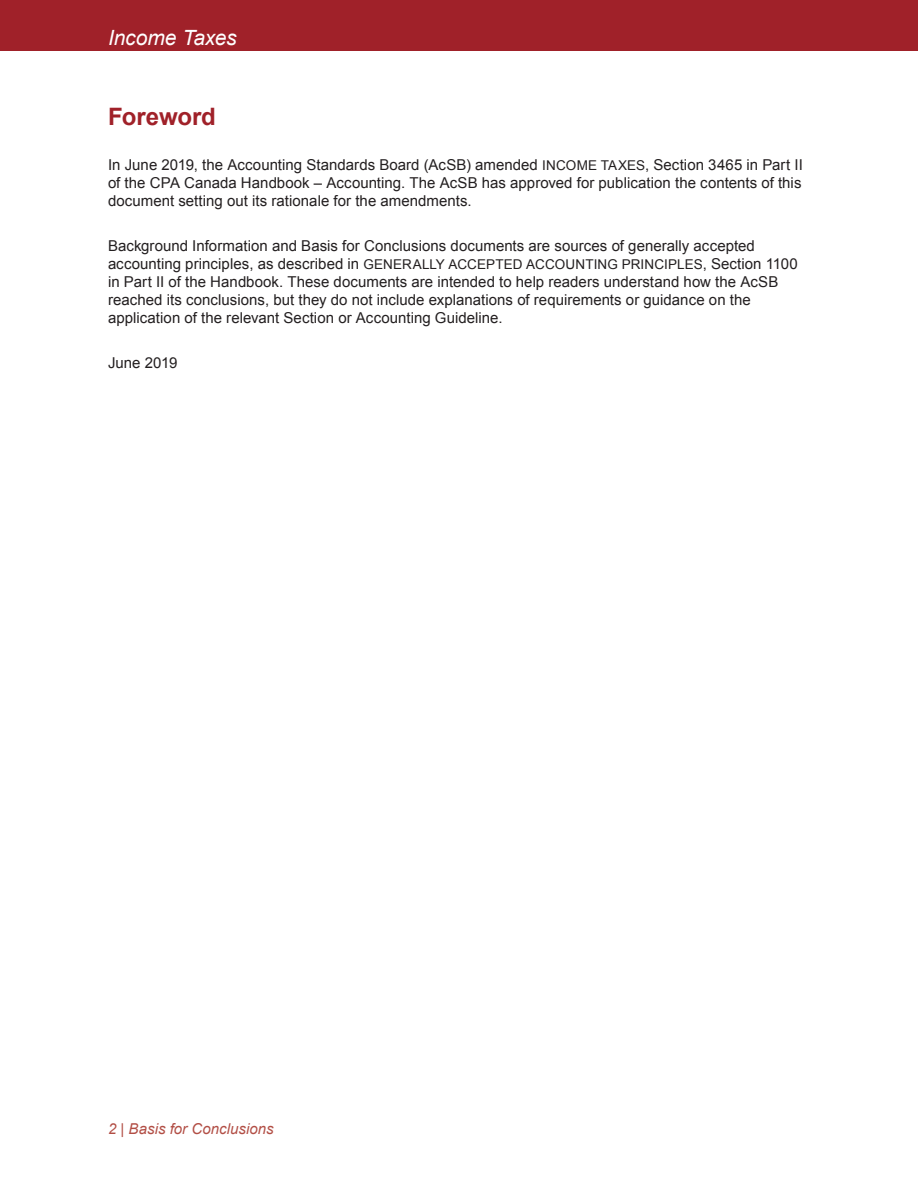
<style>
.page{position:relative;width:918px;height:1188px;background:#fff}
.page>*{position:absolute;margin:0;border:0;box-sizing:border-box;transform-origin:0 0}
.Head_1{font:700 24px "Arial";letter-spacing:-.005em;color:#a02129}
.t1{font:italic 21px "Arial";letter-spacing:-.005em;color:#fff}
.Content{font:15px/18px "Arial";letter-spacing:.005em;color:#231f20;text-align:justify}
.t2{font:italic 15px "Arial";letter-spacing:.005em;color:#b24e45}
.s1{font-size:13.5px}
</style>
<div class="page">
<div style="left:0;top:0;width:918px;height:51px;background:#a02129"></div>
<h2 class="t1" style="left:108px;top:24px;width:130px">Income Taxes</h2>
<p class="Head_1" style="left:108px;top:101px;width:109px">Foreword</p>
<p class="Content" style="left:108px;top:156px;width:696px">In June 2019, the Accounting Standards Board (AcSB) amended <span class="s1">INCOME TAXES</span>, Section 3465 in Part II of the CPA Canada Handbook – Accounting. The AcSB has approved for publication the contents of this document setting out its rationale for the amendments.</p>
<p class="Content" style="left:108px;top:237px;width:691px;text-align:left">Background Information and Basis for Conclusions documents are sources of generally accepted accounting principles, as described in <span class="s1">GENERALLY ACCEPTED ACCOUNTING PRINCIPLES</span>, Section 1100 in Part II of the Handbook. These documents are intended to help readers understand how the AcSB reached its conclusions, but they do not include explanations of requirements or guidance on the application of the relevant Section or Accounting Guideline.</p>
<p class="Content" style="left:108px;top:354px;width:71px">June 2019</p>
<p class="t2" style="left:108px;top:1119px;width:167px">2 | Basis for Conclusions</p>
</div>
